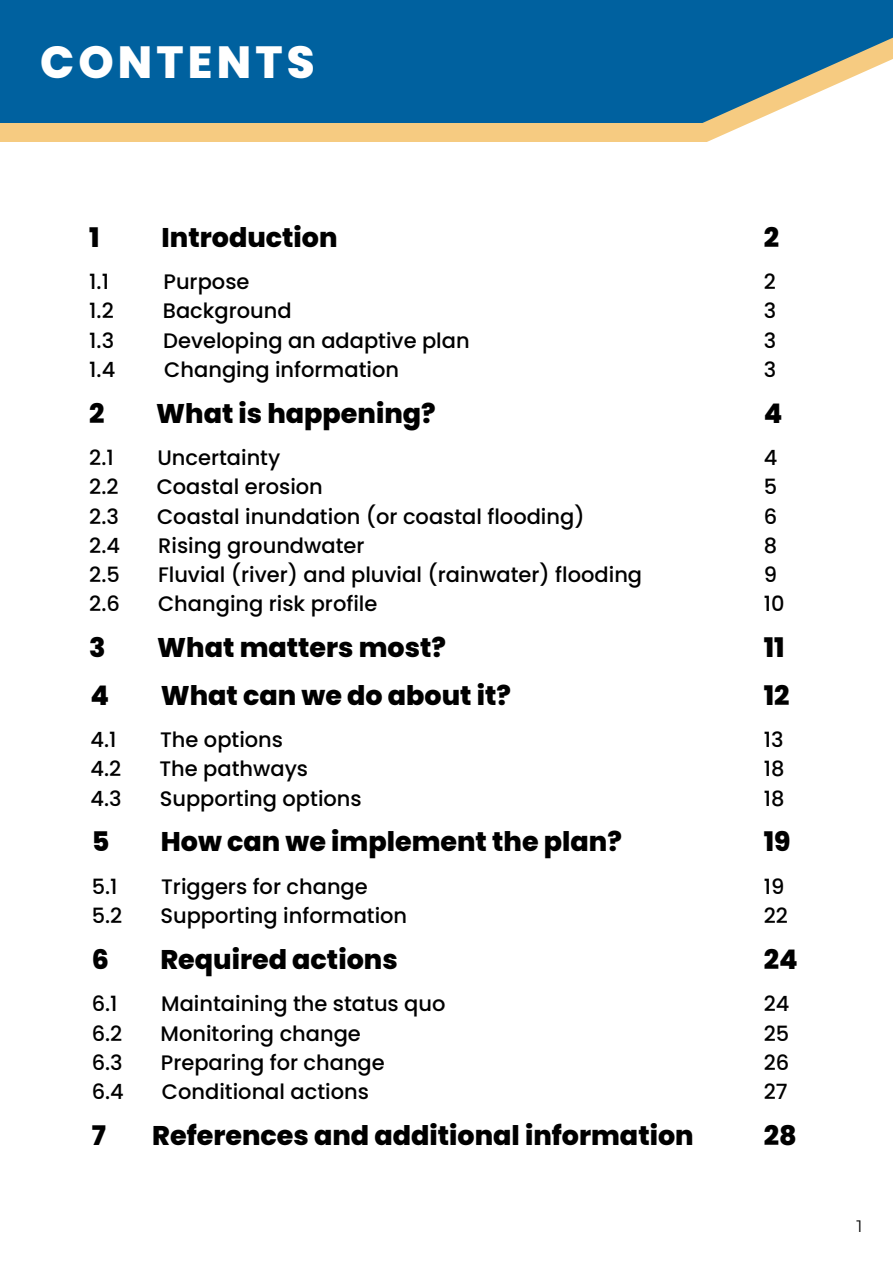
<style>
.page{position:relative;width:893px;height:1264px;background:#fff}
.page>*{position:absolute;margin:0;border:0;box-sizing:border-box;transform-origin:0 0}
.t1{font:800 45px "Poppins";letter-spacing:.095em;color:#fff}
.t2{font:800 27px "Poppins";color:#000}
.t3{font:500 21px "Poppins";color:#000}
.t4{font:16.5px "Montserrat";color:#000}
</style>
<div class="page">
<div style="left:0;top:123px;width:749px;height:19px;background:#f6cb81"></div>
<div style="left:0;top:0;width:892px;height:123px;background:#00619f"></div>
<p class="t1" style="left:40px;top:31px;width:276px">CONTENTS</p>
<p class="t2" style="left:89px;top:219px;width:12px">1</p>
<p class="t2" style="left:161px;top:219px;width:177px">Introduction</p>
<p class="t3" style="left:89px;top:267px;width:21px">1.1</p>
<p class="t3" style="left:163px;top:267px;width:87px">Purpose</p>
<p class="t3" style="left:89px;top:296px;width:26px">1.2</p>
<p class="t3" style="left:163px;top:296px;width:130px">Background</p>
<p class="t3" style="left:89px;top:325px;width:26px">1.3</p>
<p class="t3" style="left:163px;top:325px;width:308px">Developing an adaptive plan</p>
<p class="t3" style="left:89px;top:355px;width:27px">1.4</p>
<p class="t3" style="left:164px;top:355px;width:236px">Changing information</p>
<p class="t2" style="left:89px;top:394px;width:17px">2</p>
<p class="t2" style="left:156px;top:394px;width:281px">What is happening?</p>
<p class="t3" style="left:89px;top:443px;width:26px">2.1</p>
<p class="t3" style="left:157px;top:443px;width:124px">Uncertainty</p>
<p class="t3" style="left:89px;top:472px;width:31px">2.2</p>
<p class="t3" style="left:157px;top:472px;width:168px">Coastal erosion</p>
<p class="t3" style="left:89px;top:501px;width:31px">2.3</p>
<p class="t3" style="left:157px;top:501px;width:429px">Coastal inundation (or coastal flooding)</p>
<p class="t3" style="left:89px;top:531px;width:32px">2.4</p>
<p class="t3" style="left:158px;top:531px;width:208px">Rising groundwater</p>
<p class="t3" style="left:89px;top:560px;width:32px">2.5</p>
<p class="t3" style="left:158px;top:560px;width:485px">Fluvial (river) and pluvial (rainwater) flooding</p>
<p class="t3" style="left:89px;top:589px;width:32px">2.6</p>
<p class="t3" style="left:158px;top:589px;width:221px">Changing risk profile</p>
<p class="t2" style="left:89px;top:629px;width:18px">3</p>
<p class="t2" style="left:157px;top:629px;width:290px">What matters most?</p>
<p class="t2" style="left:90px;top:676px;width:20px">4</p>
<p class="t2" style="left:161px;top:676px;width:352px">What can we do about it?</p>
<p class="t3" style="left:90px;top:725px;width:27px">4.1</p>
<p class="t3" style="left:160px;top:725px;width:124px">The options</p>
<p class="t3" style="left:90px;top:754px;width:32px">4.2</p>
<p class="t3" style="left:159px;top:754px;width:150px">The pathways</p>
<p class="t3" style="left:90px;top:783px;width:33px">4.3</p>
<p class="t3" style="left:160px;top:783px;width:203px">Supporting options</p>
<p class="t2" style="left:92px;top:823px;width:19px">5</p>
<p class="t2" style="left:161px;top:823px;width:462px">How can we implement the plan?</p>
<p class="t3" style="left:92px;top:871px;width:27px">5.1</p>
<p class="t3" style="left:161px;top:871px;width:208px">Triggers for change</p>
<p class="t3" style="left:92px;top:901px;width:32px">5.2</p>
<p class="t3" style="left:160px;top:901px;width:248px">Supporting information</p>
<p class="t2" style="left:92px;top:940px;width:19px">6</p>
<p class="t2" style="left:160px;top:940px;width:239px">Required actions</p>
<p class="t3" style="left:92px;top:989px;width:27px">6.1</p>
<p class="t3" style="left:161px;top:989px;width:286px">Maintaining the status quo</p>
<p class="t3" style="left:92px;top:1018px;width:32px">6.2</p>
<p class="t3" style="left:160px;top:1018px;width:202px">Monitoring change</p>
<p class="t3" style="left:92px;top:1047px;width:32px">6.3</p>
<p class="t3" style="left:161px;top:1047px;width:225px">Preparing for change</p>
<p class="t3" style="left:92px;top:1076px;width:34px">6.4</p>
<p class="t3" style="left:162px;top:1076px;width:208px">Conditional actions</p>
<p class="t2" style="left:92px;top:1116px;width:16px">7</p>
<p class="t2" style="left:152px;top:1116px;width:543px">References and additional information</p>
<p class="t2" style="left:763px;top:219px;width:17px">2</p>
<p class="t3" style="left:763px;top:267px;width:14px">2</p>
<p class="t3" style="left:763px;top:296px;width:14px">3</p>
<p class="t3" style="left:763px;top:325px;width:14px">3</p>
<p class="t3" style="left:763px;top:355px;width:14px">3</p>
<p class="t2" style="left:763px;top:394px;width:20px">4</p>
<p class="t3" style="left:763px;top:443px;width:15px">4</p>
<p class="t3" style="left:763px;top:472px;width:15px">5</p>
<p class="t3" style="left:763px;top:501px;width:15px">6</p>
<p class="t3" style="left:763px;top:531px;width:15px">8</p>
<p class="t3" style="left:763px;top:560px;width:15px">9</p>
<p class="t3" style="left:763px;top:589px;width:22px">10</p>
<p class="t2" style="left:763px;top:629px;width:22px">11</p>
<p class="t2" style="left:763px;top:676px;width:27px">12</p>
<p class="t3" style="left:763px;top:725px;width:21px">13</p>
<p class="t3" style="left:763px;top:754px;width:22px">18</p>
<p class="t3" style="left:763px;top:783px;width:22px">18</p>
<p class="t2" style="left:763px;top:823px;width:28px">19</p>
<p class="t3" style="left:763px;top:871px;width:22px">19</p>
<p class="t3" style="left:763px;top:901px;width:26px">22</p>
<p class="t2" style="left:763px;top:940px;width:35px">24</p>
<p class="t3" style="left:763px;top:989px;width:27px">24</p>
<p class="t3" style="left:763px;top:1018px;width:27px">25</p>
<p class="t3" style="left:763px;top:1047px;width:27px">26</p>
<p class="t3" style="left:763px;top:1076px;width:25px">27</p>
<p class="t2" style="left:763px;top:1116px;width:34px">28</p>
<p class="t4" style="left:856px;top:1216px;width:7px">1</p>
</div>
